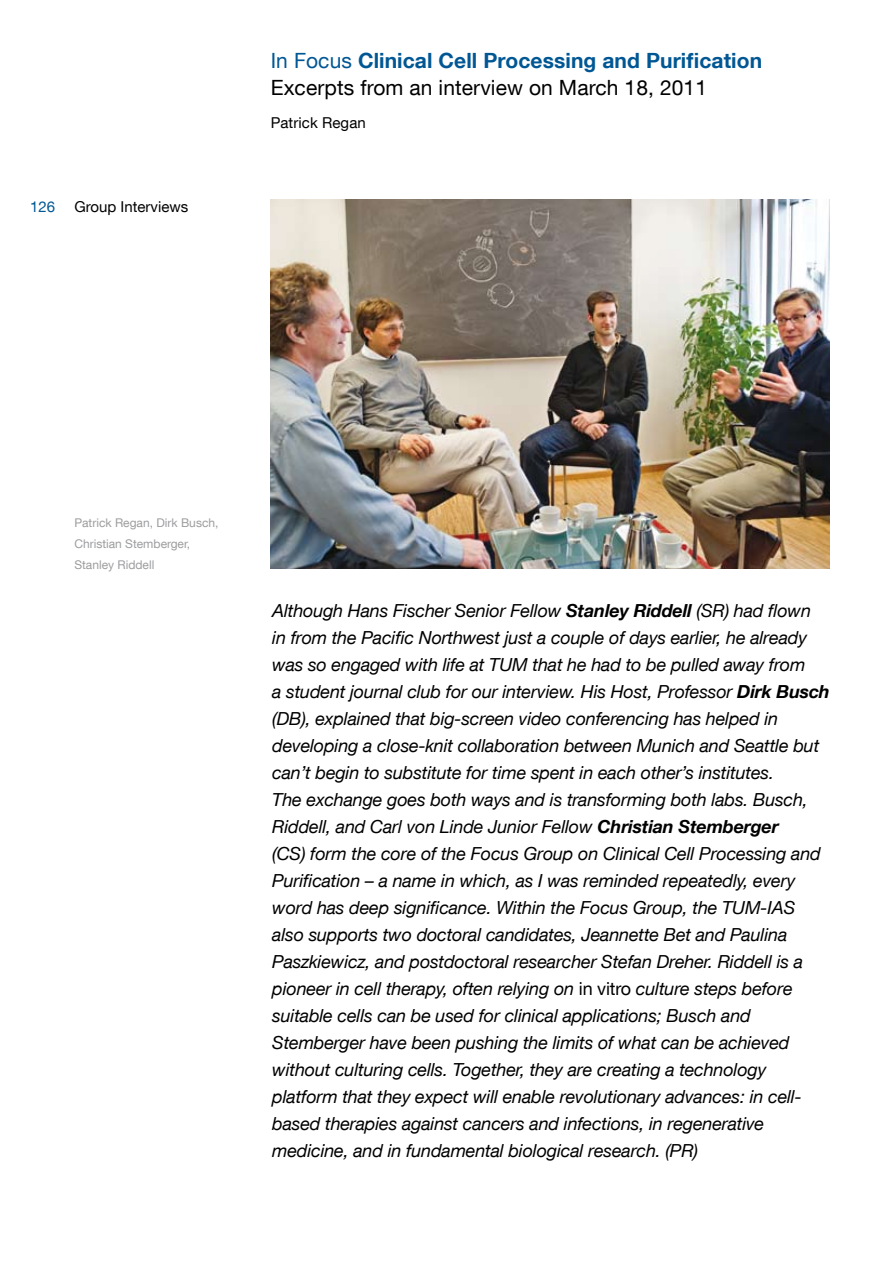
<style>
.page{position:relative;width:893px;height:1263px;background:#fff}
.page>*{position:absolute;margin:0;border:0;box-sizing:border-box;transform-origin:0 0}
.t1{font:700 21px/27px "TUM Neue Helvetica";letter-spacing:.005em;color:#005794}
.t2{font:italic 18px/27px "TUM Neue Helvetica";letter-spacing:-.01em;color:#000}
.t3{font:15px "TUM Neue Helvetica";color:#000}
.t4{font:15px "TUM Neue Helvetica";color:#005794}
.t5{font:12px/21px "TUM Neue Helvetica";color:#9c9d9f}
.s1{font-weight:400}
.s2{font-weight:400;color:#000}
.s3{font-weight:700}
.s4{font-style:normal}
</style>
<div class="page">
<img style="left:271px;top:200px;width:558px;height:369px">
<p class="t4" style="left:30px;top:197px;width:27px">126</p>
<p class="t3" style="left:74px;top:197px;width:115px">Group Interviews</p>
<p class="t1" style="left:271px;top:47px;width:493px"><span class="s1">In Focus</span> Clinical Cell Processing and Purification<br><span class="s2">Excerpts from an interview on March 18, 2011</span></p>
<p class="t3" style="left:271px;top:113px;width:97px">Patrick Regan</p>
<p class="t5" style="left:74px;top:512px;width:146px">Patrick Regan, Dirk Busch,<br>Christian Stemberger,<br>Stanley Riddell</p>
<p class="t2" style="left:272px;top:597px;width:559px">Although Hans Fischer Senior Fellow <span class="s3">Stanley Riddell</span> (SR) had flown<br>in from the Pacific Northwest just a couple of days earlier, he already was so engaged with life at TUM that he had to be pulled away from<br>a student journal club for our interview. His Host, Professor <span class="s3">Dirk Busch </span>(DB), explained that big-screen video conferencing has helped in developing a close-knit collaboration between Munich and Seattle but can’t begin to substitute for time spent in each other’s institutes.<br>The exchange goes both ways and is transforming both labs. Busch, Riddell, and Carl von Linde Junior Fellow <span class="s3">Christian Stemberger<br></span>(CS) form the core of the Focus Group on Clinical Cell Processing and Purification – a name in which, as I was reminded repeatedly, every word has deep significance. Within the Focus Group, the TUM-IAS also supports two doctoral candidates, Jeannette Bet and Paulina Paszkiewicz, and postdoctoral researcher Stefan Dreher. Riddell is a pioneer in cell therapy, often relying on <span class="s4">in vitro</span> culture steps before suitable cells can be used for clinical applications; Busch and Stemberger have been pushing the limits of what can be achieved without culturing cells. Together, they are creating a technology platform that they expect will enable revolutionary advances: in cell&shy;based therapies against cancers and infections, in regenerative medicine, and in fundamental biological research. (PR)</p>
</div>
